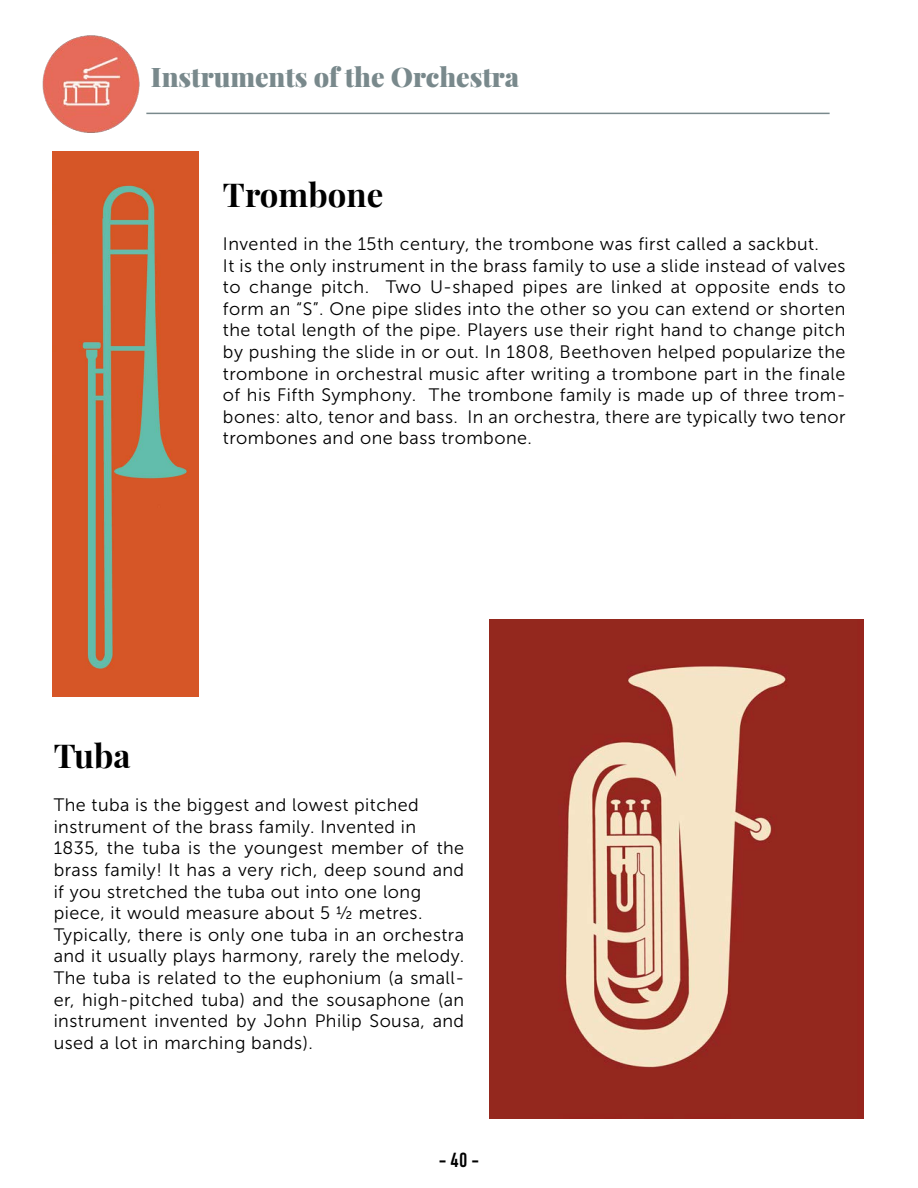
<style>
.page{position:relative;width:918px;height:1188px;background:#fff}
.page>*{position:absolute;margin:0;border:0;box-sizing:border-box;transform-origin:0 0}
.t1{font:700 33px "Playfair Display";color:#000}
.t2{font:900 27px "Playfair Display";color:#79898c}
.t3{font:500 condensed 21px "DIN Next LT Pro";color:#000}
.t4{font:18px/21.6px "Museo Sans 300";letter-spacing:.025em;color:#000}
</style>
<div class="page">
<img style="left:42px;top:35px;width:98px;height:98px">
<img style="left:52px;top:152px;width:147px;height:544px">
<img style="left:489px;top:619px;width:375px;height:500px">
<hr style="left:146px;top:113px;width:684px;height:1px;background:#79898c">
<h2 class="t2" style="left:151px;top:59px;width:370px">Instruments of the Orchestra</h2>
<h1 class="t1" style="left:223px;top:174px;width:162px">Trombone</h1>
<p class="t4" style="left:223px;top:233px;width:624px">Invented in the 15th century, the trombone was first called a sackbut.<br>It is the only instrument in the brass family to use a slide instead of valves to change pitch. Two U-shaped pipes are linked at opposite ends to form an “S”. One pipe slides into the other so you can extend or shorten the total length of the pipe. Players use their right hand to change pitch by pushing the slide in or out. In 1808, Beethoven helped popularize the trombone in orchestral music after writing a trombone part in the finale of his Fifth Symphony. The trombone family is made up of three trom&shy;bones: alto, tenor and bass. In an orchestra, there are typically two tenor trombones and one bass trombone.</p>
<h1 class="t1" style="left:54px;top:735px;width:78px">Tuba</h1>
<p class="t4" style="left:54px;top:794px;width:412px">The tuba is the biggest and lowest pitched instrument of the brass family. Invented in 1835, the tuba is the youngest member of the brass family! It has a very rich, deep sound and if you stretched the tuba out into one long piece, it would measure about 5 ½ metres.<br>Typically, there is only one tuba in an orchestra and it usually plays harmony, rarely the melody.<br>The tuba is related to the euphonium (a small&shy;er, high-pitched tuba) and the sousaphone (an instrument invented by John Philip Sousa, and used a lot in marching bands).</p>
<p class="t3" style="left:439px;top:1148px;width:42px">- 40 -</p>
</div>
